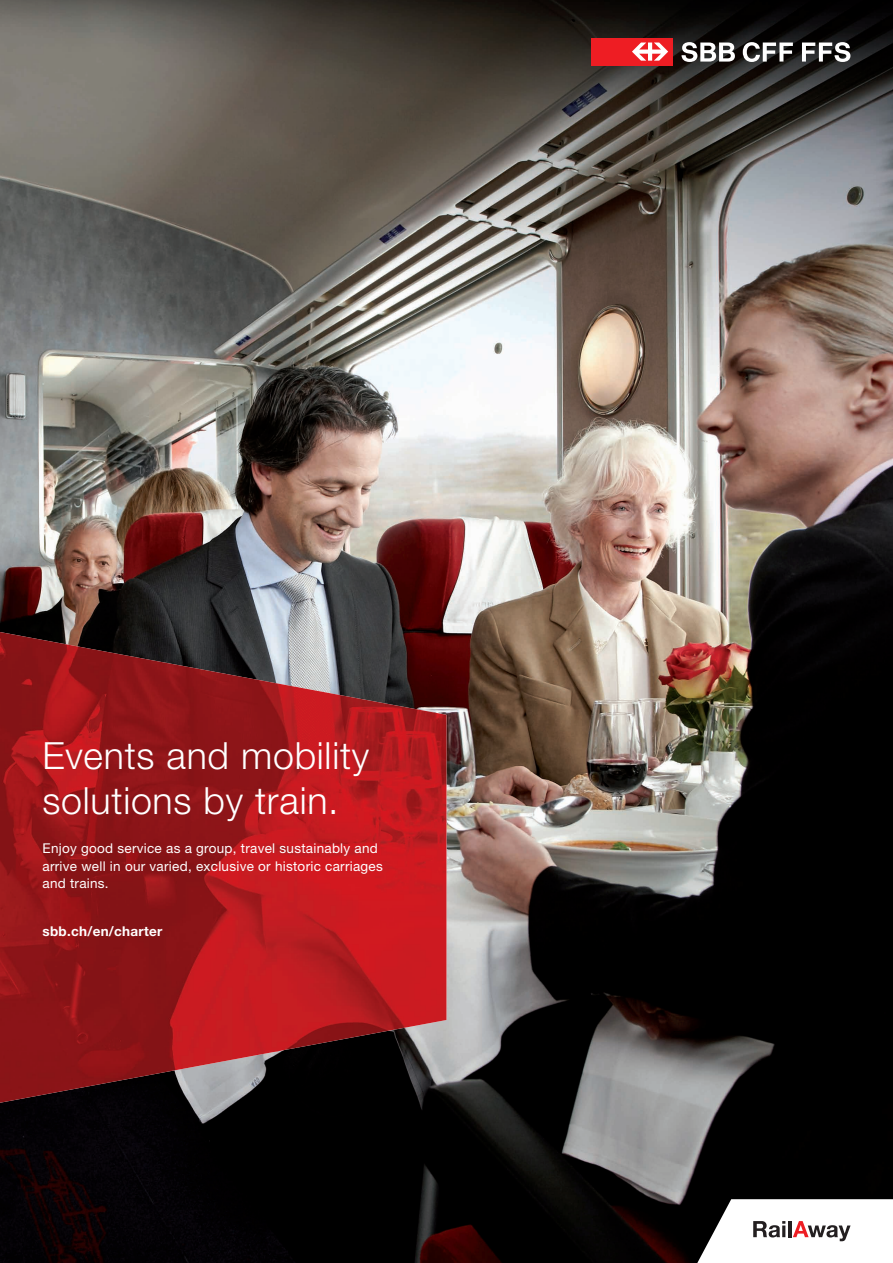
<style>
.page{position:relative;width:893px;height:1263px;background:#fff}
.page>*{position:absolute;margin:0;border:0;box-sizing:border-box;transform-origin:0 0}
.t1{font:300 37.5px/45px "Helvetica Neue LT Std";letter-spacing:.02em;color:#fff}
.t2{font:13.5px/17.5px "Helvetica Neue LT Std";letter-spacing:.02em;color:#fff}
.t3{font:700 13.5px "Helvetica Neue LT Std";letter-spacing:.02em;color:#fff}
</style>
<div class="page">
<img style="left:0;top:0;width:893px;height:1263px">
<svg style="left:697px;top:1199px;width:196px;height:64px"></svg>
<img style="left:0;top:632px;width:298px;height:419px">
<img style="left:297px;top:687px;width:149px;height:360px">
<img style="left:0;top:1050px;width:281px;height:53px">
<svg style="left:681px;top:42px;width:54px;height:20px"></svg>
<svg style="left:743px;top:42px;width:50px;height:20px"></svg>
<svg style="left:802px;top:42px;width:48px;height:20px"></svg>
<div style="left:591px;top:38px;width:82px;height:27px;background:#ee1d23"></div>
<svg style="left:632px;top:43px;width:36px;height:18px"></svg>
<h1 class="t1" style="left:43px;top:733px;width:328px">Events and mobility solutions by train.</h1>
<p class="t2" style="left:43px;top:839px;width:342px">Enjoy good service as a group, travel sustainably and arrive well in our varied, exclusive or historic carriages and trains.</p>
<p class="t3" style="left:43px;top:923px;width:121px">sbb.ch/en/charter</p>
</div>
